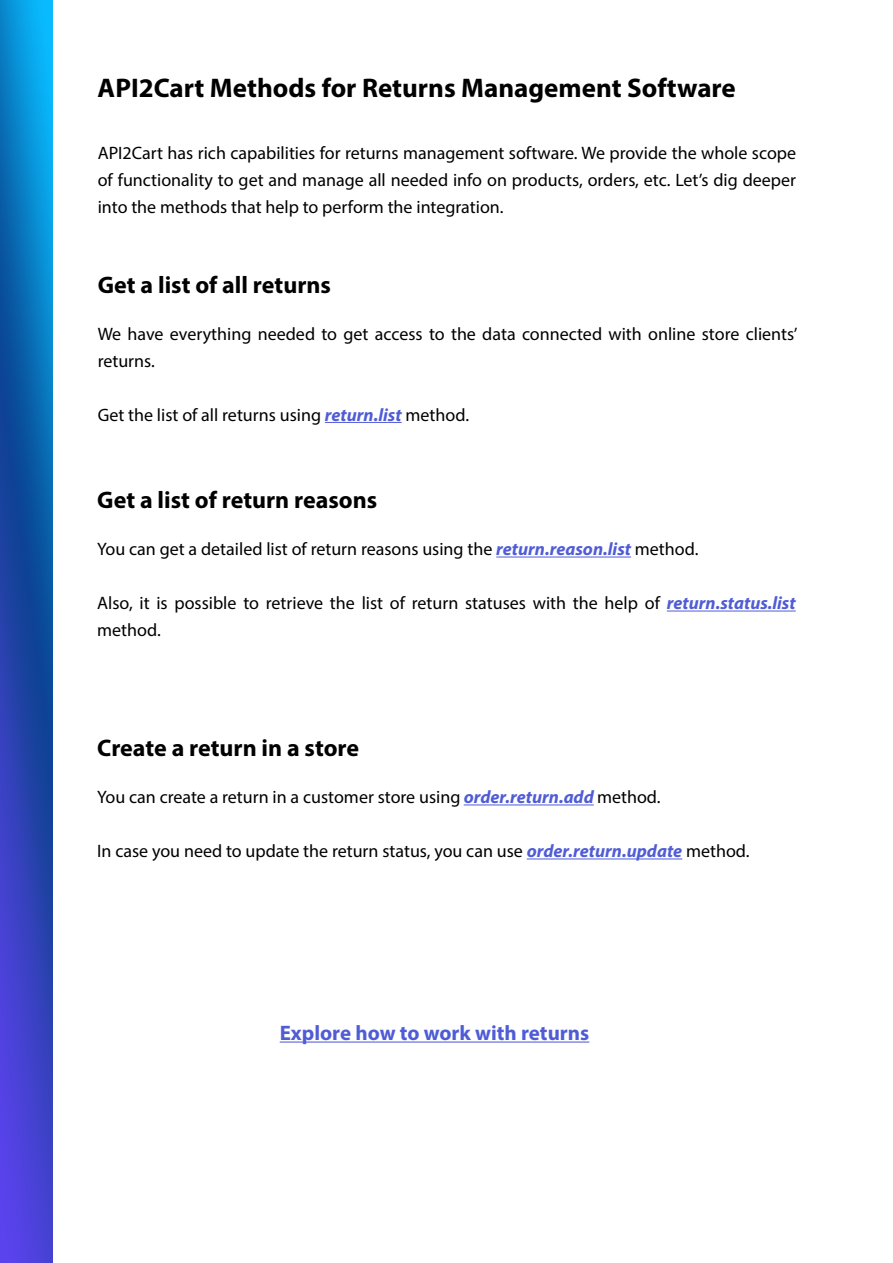
<style>
.page{position:relative;width:893px;height:1263px;background:#fff}
.page>*{position:absolute;margin:0;border:0;box-sizing:border-box;transform-origin:0 0}
.t1{font:700 27px "Myriad Pro";color:#000}
.t2{font:700 24px "Myriad Pro";color:#000}
.t3{font:700 21px "Myriad Pro";color:#4f5cd6}
.t4{font:18px/27px "Myriad Pro";color:#000}
.s1{font-weight:700;font-style:italic;color:#4f5cd6}
</style>
<div class="page">
<hr style="left:325px;top:422px;width:77px;height:1px;background:#4f5cd6">
<img style="left:0;top:0;width:52px;height:1263px">
<hr style="left:496px;top:557px;width:135px;height:1px;background:#4f5cd6">
<hr style="left:667px;top:611px;width:129px;height:1px;background:#4f5cd6">
<hr style="left:464px;top:804px;width:130px;height:1px;background:#4f5cd6">
<hr style="left:527px;top:858px;width:155px;height:1px;background:#4f5cd6">
<hr style="left:280px;top:1041px;width:309px;height:1px;background:#4f5cd6">
<p class="t1" style="left:98px;top:70px;width:640px">API2Cart Methods for Returns Management Software</p>
<p class="t4" style="left:98px;top:139px;width:700px;text-align:justify">API2Cart has rich capabilities for returns management software. We provide the whole scope of functionality to get and manage all needed info on products, orders, etc. Let’s dig deeper into the methods that help to perform the integration.</p>
<p class="t2" style="left:98px;top:269px;width:235px">Get a list of all returns</p>
<p class="t4" style="left:98px;top:320px;width:701px">We have everything needed to get access to the data connected with online store clients’ returns.</p>
<p class="t4" style="left:98px;top:401px;width:373px">Get the list of all returns using <span class="s1">return.list</span> method.</p>
<p class="t2" style="left:97px;top:484px;width:281px">Get a list of return reasons</p>
<p class="t4" style="left:97px;top:535px;width:603px">You can get a detailed list of return reasons using the <span class="s1">return.reason.list</span> method.</p>
<p class="t4" style="left:97px;top:589px;width:700px">Also, it is possible to retrieve the list of return statuses with the help of <span class="s1">return.status.list </span>method.</p>
<p class="t2" style="left:97px;top:732px;width:263px">Create a return in a store</p>
<p class="t4" style="left:97px;top:783px;width:565px">You can create a return in a customer store using <span class="s1">order.return.add</span> method.</p>
<p class="t4" style="left:97px;top:837px;width:654px">In case you need to update the return status, you can use <span class="s1">order.return.update</span> method.</p>
<p class="t3" style="left:280px;top:1019px;width:311px">Explore how to work with returns</p>
</div>
